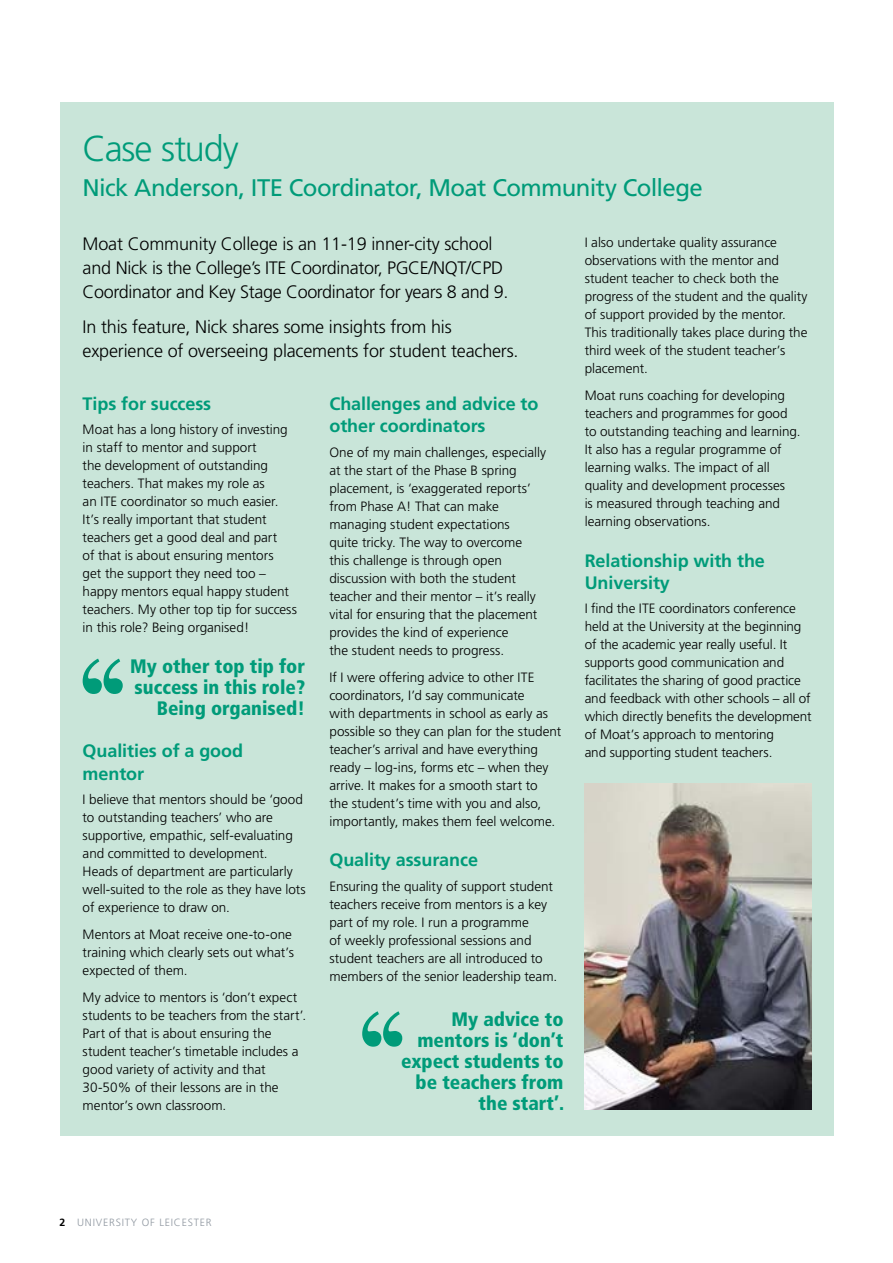
<style>
.page{position:relative;width:893px;height:1263px;background:#fff}
.page>*{position:absolute;margin:0;border:0;box-sizing:border-box;transform-origin:0 0}
.t1{font:300 36px "Frutiger";letter-spacing:-.035em;color:#009b79}
.t2{font:24px "Frutiger";letter-spacing:-.025em;color:#009b79}
.t3{font:900 condensed 19.5px/21px "Frutiger";color:#009b79;text-align:right}
.t4{font:300 18px/24px "Frutiger";letter-spacing:-.01em;color:#000}
.t5{font:700 18px/22.5px "Frutiger";letter-spacing:-.005em;color:#009b79}
.t6{font:300 13.5px/18px "Frutiger";letter-spacing:-.005em;color:#000}
.t7{font:300 10.5px "Frutiger";letter-spacing:.075em;color:#9098a1}
.s1{font-weight:700;color:#000}
</style>
<div class="page">
<div style="left:60px;top:102px;width:773px;height:1033px;background:#c9e5d9"></div>
<img style="left:585px;top:783px;width:227px;height:326px">
<svg style="left:83px;top:659px;width:40px;height:35px"></svg>
<svg style="left:362px;top:1011px;width:40px;height:36px"></svg>
<h1 class="t1" style="left:83px;top:128px;width:158px">Case study</h1>
<h2 class="t2" style="left:83px;top:174px;width:622px">Nick Anderson, ITE Coordinator, Moat Community College</h2>
<h3 class="t4" style="left:83px;top:232px;width:427px">Moat Community College is an 11-19 inner-city school and Nick is the College’s ITE Coordinator, PGCE/NQT/CPD<br>Coordinator and Key Stage Coordinator for years 8 and 9.</h3>
<h3 class="t4" style="left:83px;top:315px;width:437px">In this feature, Nick shares some insights from his experience of overseeing placements for student teachers.</h3>
<h3 class="t5" style="left:83px;top:392px;width:130px">Tips for success</h3>
<p class="t6" style="left:83px;top:421px;width:216px">Moat has a long history of investing in staff to mentor and support<br>the development of outstanding teachers. That makes my role as<br>an ITE coordinator so much easier.<br>It’s really important that student teachers get a good deal and part<br>of that is about ensuring mentors<br>get the support they need too – happy mentors equal happy student teachers. My other top tip for success in this role? Being organised!</p>
<h3 class="t3" style="left:130px;top:656px;width:176px">My other top tip for success in this role?<br>Being organised!</h3>
<h3 class="t5" style="left:83px;top:740px;width:162px">Qualities of a good mentor</h3>
<p class="t6" style="left:83px;top:791px;width:225px">I believe that mentors should be ‘good to outstanding teachers’ who are supportive, empathic, self-evaluating and committed to development.<br>Heads of department are particularly well-suited to the role as they have lots of experience to draw on.</p>
<p class="t6" style="left:83px;top:926px;width:213px">Mentors at Moat receive one-to-one training which clearly sets out what’s expected of them.</p>
<p class="t6" style="left:83px;top:989px;width:225px">My advice to mentors is ‘don’t expect students to be teachers from the start’.<br>Part of that is about ensuring the student teacher’s timetable includes a good variety of activity and that 30-50% of their lessons are in the mentor’s own classroom.</p>
<h3 class="t5" style="left:329px;top:392px;width:210px">Challenges and advice to other coordinators</h3>
<p class="t6" style="left:329px;top:443px;width:218px">One of my main challenges, especially at the start of the Phase B spring placement, is ‘exaggerated reports’ from Phase A! That can make managing student expectations<br>quite tricky. The way to overcome<br>this challenge is through open discussion with both the student teacher and their mentor – it’s really vital for ensuring that the placement provides the kind of experience<br>the student needs to progress.</p>
<p class="t6" style="left:329px;top:668px;width:233px">If I were offering advice to other ITE coordinators, I’d say communicate<br>with departments in school as early as possible so they can plan for the student teacher’s arrival and have everything ready – log-ins, forms etc – when they arrive. It makes for a smooth start to<br>the student’s time with you and also, importantly, makes them feel welcome.</p>
<h3 class="t5" style="left:329px;top:849px;width:150px">Quality assurance</h3>
<p class="t6" style="left:329px;top:877px;width:229px">Ensuring the quality of support student teachers receive from mentors is a key part of my role. I run a programme<br>of weekly professional sessions and student teachers are all introduced to members of the senior leadership team.</p>
<h3 class="t3" style="left:401px;top:1009px;width:165px">My advice to mentors is ‘don’t expect students to be teachers from the start’.</h3>
<p class="t6" style="left:585px;top:233px;width:224px">I also undertake quality assurance observations with the mentor and student teacher to check both the progress of the student and the quality of support provided by the mentor.<br>This traditionally takes place during the third week of the student teacher’s placement.</p>
<p class="t6" style="left:585px;top:386px;width:217px">Moat runs coaching for developing teachers and programmes for good to outstanding teaching and learning.<br>It also has a regular programme of learning walks. The impact of all quality and development processes<br>is measured through teaching and learning observations.</p>
<h3 class="t5" style="left:585px;top:549px;width:182px">Relationship with the<br>University</h3>
<p class="t6" style="left:585px;top:600px;width:228px">I find the ITE coordinators conference held at the University at the beginning of the academic year really useful. It supports good communication and facilitates the sharing of good practice and feedback with other schools – all of which directly benefits the development of Moat’s approach to mentoring<br>and supporting student teachers.</p>
<p class="t7" style="left:60px;top:1216px;width:154px"><span class="s1">2</span> UNIVERSITY OF LEICESTER</p>
</div>
